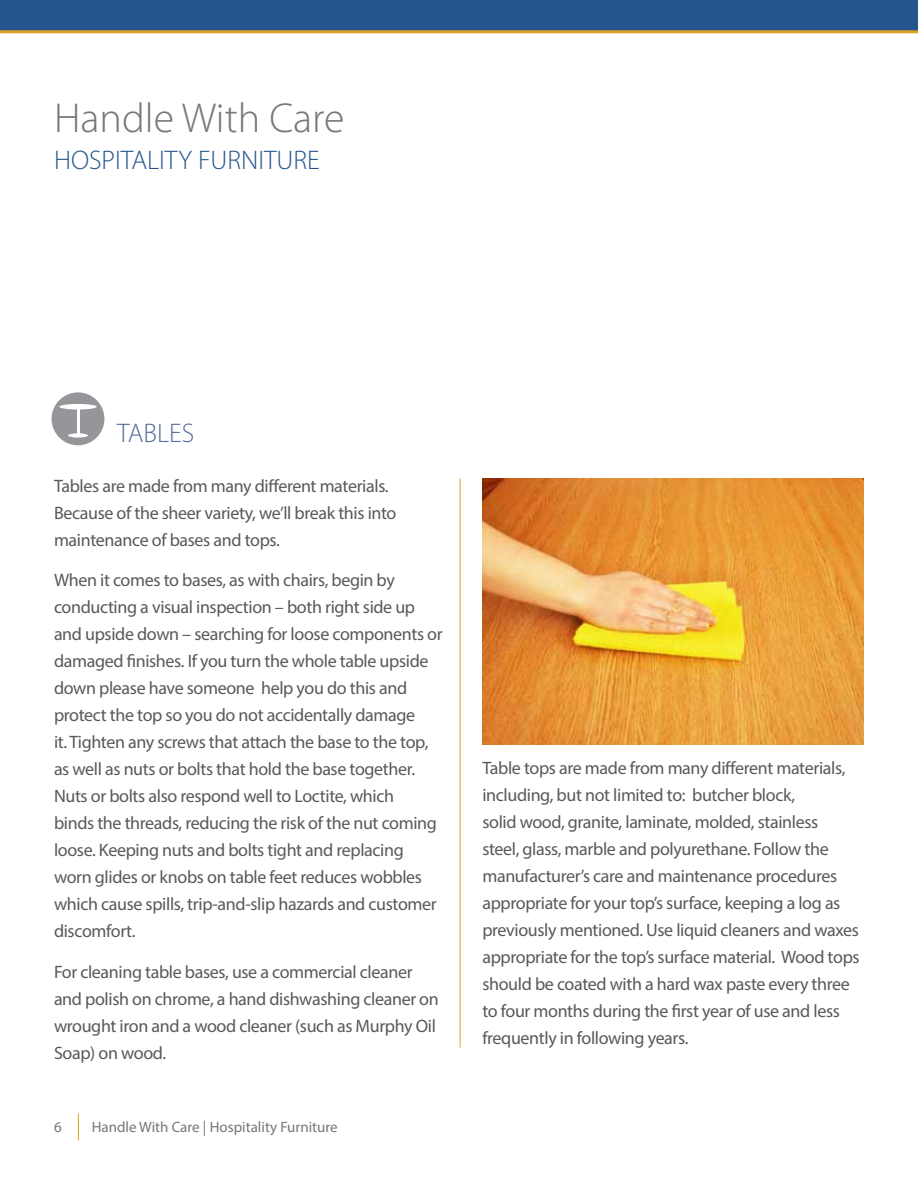
<style>
.page{position:relative;width:918px;height:1188px;background:#fff}
.page>*{position:absolute;margin:0;border:0;box-sizing:border-box;transform-origin:0 0}
.t1{font:300 42px "Myriad Pro";color:#777679}
.t2{font:300 27px "Myriad Pro";color:#24558d}
.t3{font:300 27px "Myriad Pro";color:#546b9c}
.t4{font:18px/27px "Myriad Pro";letter-spacing:-.02em;color:#58595b}
.t5{font:15px "Myriad Pro";color:#777679}
</style>
<div class="page">
<svg style="left:78px;top:1114px;width:1px;height:27px"></svg>
<div style="left:0;top:0;width:918px;height:30px;background:#24558d"></div>
<hr style="left:0;top:30px;width:918px;height:3px;background:#dba123">
<img style="left:482px;top:478px;width:382px;height:266px">
<div style="left:52px;top:392px;width:52px;height:53px;background:#969599;border-radius:50%"></div>
<div style="left:68px;top:433px;width:20px;height:5px;background:#fff;border-radius:50%"></div>
<div style="left:59px;top:404px;width:38px;height:6px;background:#fff;border-radius:50%"></div>
<hr style="left:77px;top:408px;width:2px;height:26px;background:#fff">
<hr style="left:460px;top:478px;width:1px;height:570px;background:#dba123">
<h1 class="t1" style="left:54px;top:93px;width:292px">Handle With Care</h1>
<h2 class="t2" style="left:54px;top:143px;width:267px">HOSPITALITY FURNITURE</h2>
<h2 class="t3" style="left:117px;top:417px;width:53px">Tables</h2>
<p class="t4" style="left:54px;top:472px;width:344px">Tables are made from many different materials.<br>Because of the sheer variety, we’ll break this into maintenance of bases and tops.</p>
<p class="t4" style="left:54px;top:567px;width:390px">When it comes to bases, as with chairs, begin by conducting a visual inspection – both right side up and upside down – searching for loose components or damaged finishes. If you turn the whole table upside down please have someone help you do this and protect the top so you do not accidentally damage<br>it. Tighten any screws that attach the base to the top, as well as nuts or bolts that hold the base together.<br>Nuts or bolts also respond well to Loctite, which<br>binds the threads, reducing the risk of the nut coming loose. Keeping nuts and bolts tight and replacing worn glides or knobs on table feet reduces wobbles which cause spills, trip-and-slip hazards and customer discomfort.</p>
<p class="t4" style="left:54px;top:958px;width:386px">For cleaning table bases, use a commercial cleaner and polish on chrome, a hand dishwashing cleaner on wrought iron and a wood cleaner (such as Murphy Oil Soap) on wood.</p>
<p class="t5" style="left:54px;top:1117px;width:9px">6</p>
<p class="t5" style="left:92px;top:1117px;width:247px">Handle With Care | Hospitality Furniture</p>
<p class="t4" style="left:482px;top:755px;width:379px">Table tops are made from many different materials, including, but not limited to: butcher block,<br>solid wood, granite, laminate, molded, stainless steel, glass, marble and polyurethane. Follow the manufacturer’s care and maintenance procedures appropriate for your top’s surface, keeping a log as previously mentioned. Use liquid cleaners and waxes appropriate for the top’s surface material. Wood tops should be coated with a hard wax paste every three to four months during the first year of use and less frequently in following years.</p>
</div>
